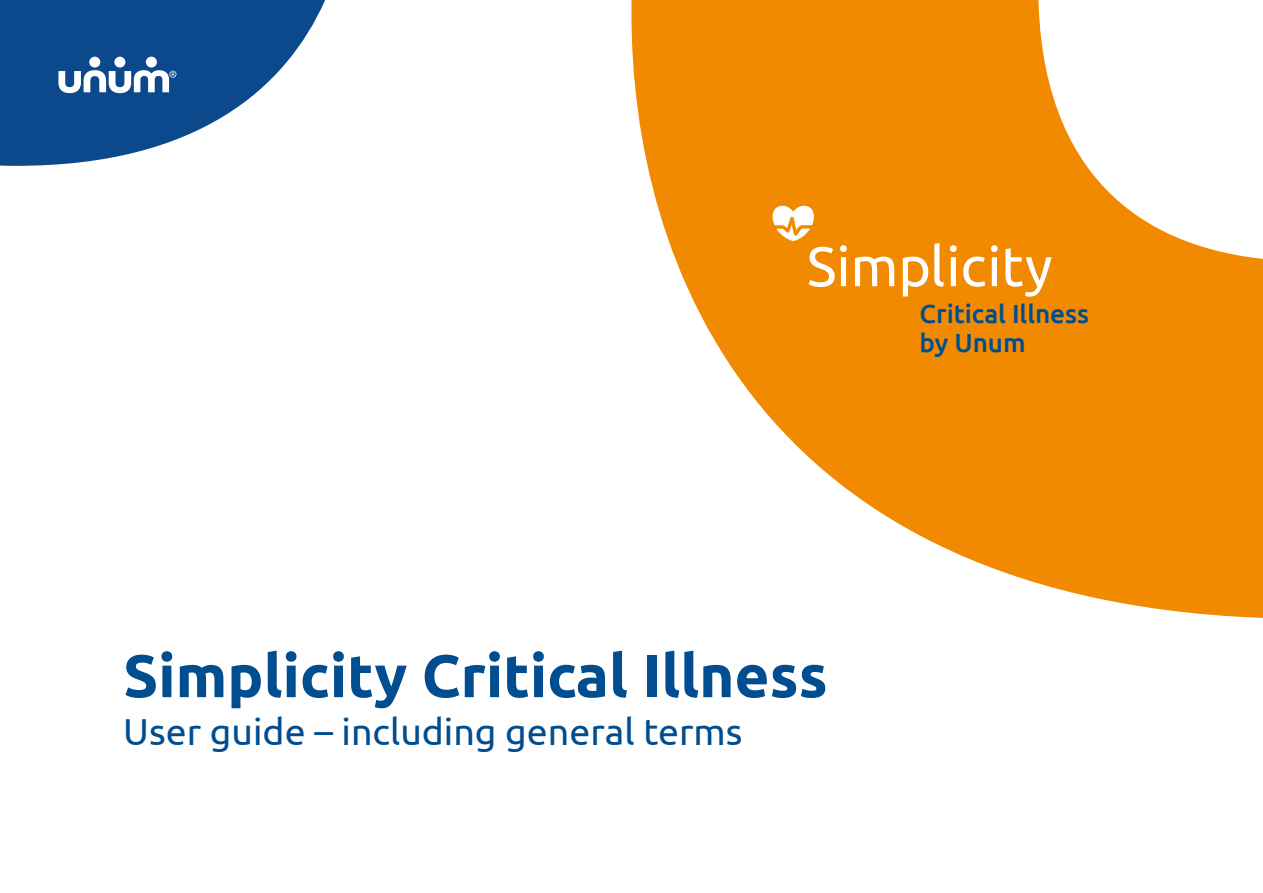
<style>
.page{position:relative;width:1263px;height:893px;background:#fff}
.page>*{position:absolute;margin:0;border:0;box-sizing:border-box;transform-origin:0 0}
.t1{font:700 60px "Ubuntu";color:#004d8f}
.t2{font:55.65px "Ubuntu";color:#fff}
.t3{font:37.5px "Ubuntu";color:#004d8f}
.t4{font:500 26.1px/28.5px "Ubuntu";letter-spacing:-.005em;color:#004d8f}
</style>
<div class="page">
<svg style="left:631px;top:0;width:632px;height:618px;fill:#f18a00"></svg>
<svg style="left:772px;top:202px;width:42px;height:39px"></svg>
<svg style="left:0;top:0;width:325px;height:166px;fill:#0c498c"></svg>
<div style="left:89px;top:57px;width:11px;height:11px;background:#fff;border-radius:50%"></div>
<div style="left:114px;top:57px;width:11px;height:11px;background:#fff;border-radius:50%"></div>
<div style="left:146px;top:57px;width:11px;height:11px;background:#fff;border-radius:50%"></div>
<svg style="left:58px;top:70px;width:118px;height:23px"></svg>
<h2 class="t2" style="left:807px;top:233px;width:247px">Simplicity</h2>
<p class="t4" style="left:919px;top:299px;width:171px">Critical Illness by Unum</p>
<h1 class="t1" style="left:123px;top:639px;width:706px">Simplicity Critical Illness</h1>
<p class="t3" style="left:123px;top:709px;width:621px">User guide – including general terms</p>
</div>
